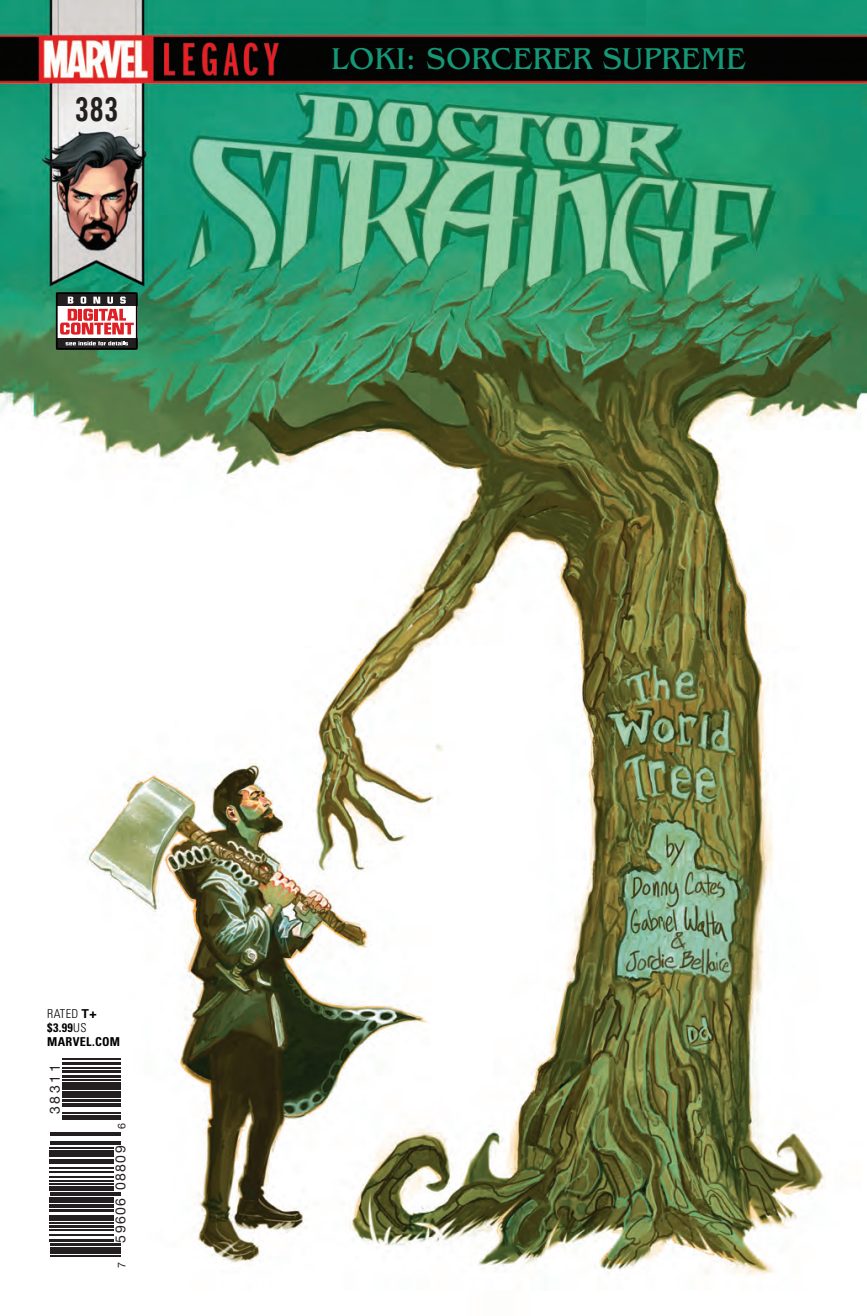
<style>
.page{position:relative;width:867px;height:1316px;background:#fff}
.page>*{position:absolute;margin:0;border:0;box-sizing:border-box;transform-origin:0 0}
.t1{font:32.73px "Trade Gothic LT Com Bd Cn 20";color:#231f20}
.t2{font:31.5px "Benguiat Std ITC";color:#159877}
.t3{font:14px "Helvetica Neue";letter-spacing:.1em;color:#231f20}
.t4{font:700 condensed 12.25px/14px "Univers LT Std";letter-spacing:.025em;color:#000001}
.t5{font:10.67px "Helvetica Neue";color:#231f20}
.s1{font-weight:300}
.s2{font-stretch:normal}
.s3{font-size:10.67px}
</style>
<div class="page">
<img style="left:0;top:0;width:866px;height:1275px">
<svg style="left:40px;top:1048px;width:89px;height:227px"></svg>
<hr style="left:50px;top:1254px;width:70px;height:2px;background:#231f20">
<hr style="left:50px;top:1252px;width:70px;height:1px;background:#231f20">
<div style="left:50px;top:1246px;width:70px;height:5px;background:#231f20"></div>
<hr style="left:50px;top:1242px;width:70px;height:3px;background:#231f20">
<hr style="left:50px;top:1238px;width:64px;height:3px;background:#231f20">
<hr style="left:50px;top:1233px;width:64px;height:2px;background:#231f20">
<hr style="left:50px;top:1228px;width:64px;height:2px;background:#231f20">
<hr style="left:50px;top:1224px;width:64px;height:3px;background:#231f20">
<hr style="left:50px;top:1221px;width:64px;height:2px;background:#231f20">
<div style="left:50px;top:1215px;width:64px;height:5px;background:#231f20"></div>
<hr style="left:50px;top:1208px;width:64px;height:3px;background:#231f20">
<hr style="left:50px;top:1206px;width:64px;height:1px;background:#231f20">
<hr style="left:50px;top:1203px;width:64px;height:2px;background:#231f20">
<div style="left:50px;top:1197px;width:64px;height:5px;background:#231f20"></div>
<hr style="left:50px;top:1194px;width:70px;height:1px;background:#231f20">
<hr style="left:50px;top:1191px;width:70px;height:2px;background:#231f20">
<hr style="left:50px;top:1186px;width:64px;height:4px;background:#231f20">
<hr style="left:50px;top:1182px;width:64px;height:2px;background:#231f20">
<hr style="left:50px;top:1180px;width:64px;height:1px;background:#231f20">
<hr style="left:50px;top:1176px;width:64px;height:1px;background:#231f20">
<hr style="left:50px;top:1170px;width:64px;height:2px;background:#231f20">
<hr style="left:50px;top:1167px;width:64px;height:1px;background:#231f20">
<hr style="left:50px;top:1159px;width:64px;height:4px;background:#231f20">
<hr style="left:50px;top:1155px;width:64px;height:1px;background:#231f20">
<div style="left:50px;top:1149px;width:64px;height:5px;background:#231f20"></div>
<hr style="left:50px;top:1147px;width:64px;height:1px;background:#231f20">
<hr style="left:50px;top:1143px;width:70px;height:1px;background:#231f20">
<hr style="left:50px;top:1140px;width:70px;height:2px;background:#231f20">
<hr style="left:50px;top:1134px;width:70px;height:1px;background:#231f20">
<hr style="left:50px;top:1131px;width:70px;height:2px;background:#231f20">
<hr style="left:62px;top:1118px;width:58px;height:1px;background:#231f20">
<hr style="left:62px;top:1114px;width:58px;height:3px;background:#231f20">
<hr style="left:62px;top:1111px;width:58px;height:2px;background:#231f20">
<hr style="left:62px;top:1105px;width:58px;height:1px;background:#231f20">
<hr style="left:62px;top:1102px;width:58px;height:2px;background:#231f20">
<hr style="left:62px;top:1098px;width:58px;height:3px;background:#231f20">
<hr style="left:62px;top:1093px;width:58px;height:4px;background:#231f20">
<hr style="left:62px;top:1090px;width:58px;height:2px;background:#231f20">
<div style="left:62px;top:1084px;width:58px;height:5px;background:#231f20"></div>
<hr style="left:62px;top:1081px;width:58px;height:2px;background:#231f20">
<hr style="left:62px;top:1079px;width:58px;height:1px;background:#231f20">
<hr style="left:62px;top:1075px;width:58px;height:3px;background:#231f20">
<hr style="left:62px;top:1070px;width:58px;height:2px;background:#231f20">
<hr style="left:62px;top:1067px;width:58px;height:1px;background:#231f20">
<hr style="left:62px;top:1062px;width:58px;height:2px;background:#231f20">
<hr style="left:62px;top:1058px;width:58px;height:1px;background:#231f20">
<svg style="left:59px;top:295px;width:76px;height:51px"></svg>
<div style="left:56px;top:292px;width:82px;height:57px;border:2px solid #000001"></div>
<h1 class="t1" style="left:75px;top:89px;width:45px">383</h1>
<h2 class="t2" style="left:331px;top:41px;width:416px">LOKI: SORCERER SUPREME</h2>
<p class="t4" style="left:47px;top:1006px;width:74px"><span class="s1">RATED</span> <span class="s2">T+ </span>$3.99<span class="s1">US<br></span>MARVEL.COM</p>
<p class="t3" style="left:45px;top:1113px;width:51px;rotate:-90deg">38311</p>
<p class="t3" style="left:110px;top:1242px;width:121px;rotate:-90deg">59606 08809 <span class="s3">6</span></p>
<p class="t5" style="left:114px;top:1268px;width:7px;rotate:-90deg">7</p>
</div>
